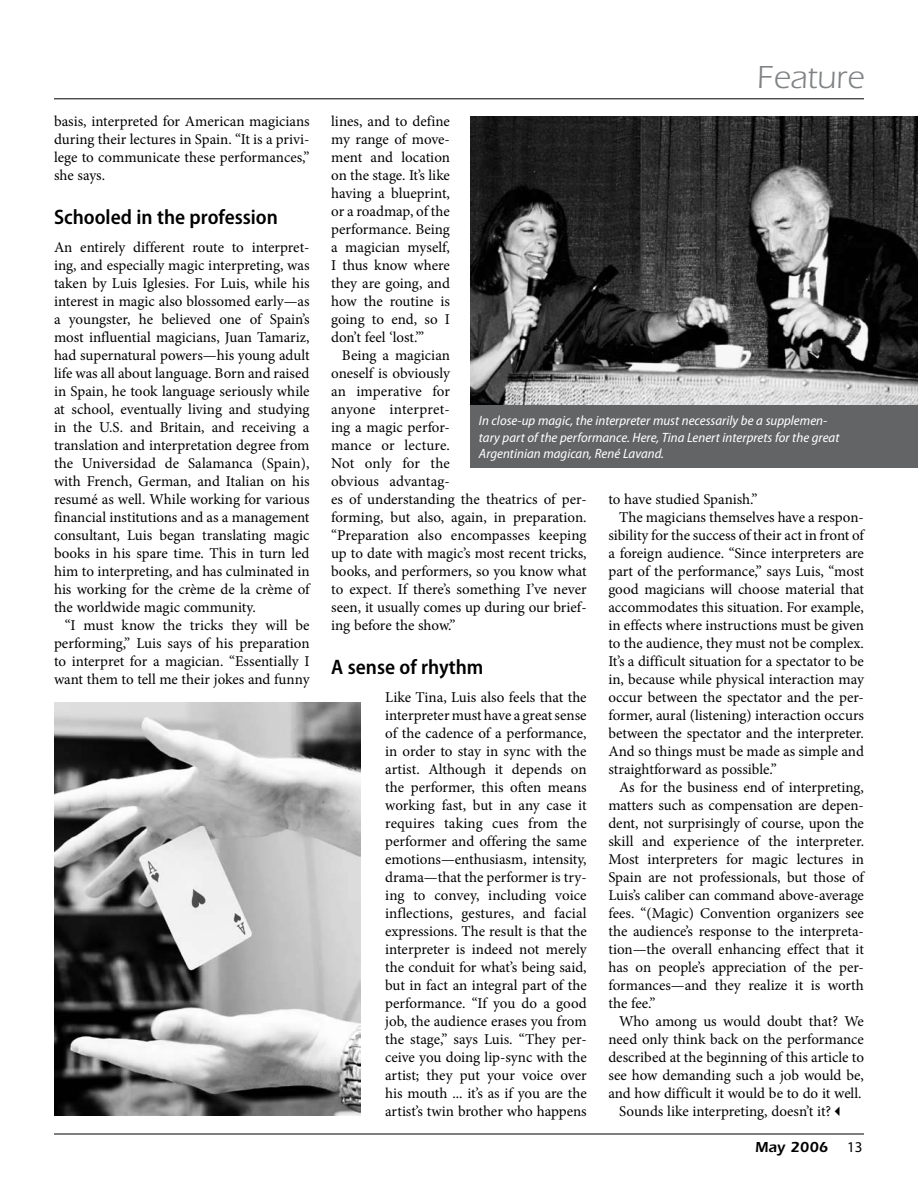
<style>
.page{position:relative;width:918px;height:1188px;background:#fff}
.page>*{position:absolute;margin:0;border:0;box-sizing:border-box;transform-origin:0 0}
.t1{font:33px "Itc Eras";color:#808284}
.t2{font:600 semi-condensed 21px "Myriad Pro";color:#000}
.t3{font:15px/18px "Minion Pro";color:#000;text-align:justify}
.t4{font:600 15px "Itc Eras";color:#000}
.t5{font:italic semi-condensed 13.5px/16.2px "Myriad Pro";color:#fff;scale:1.04 1}
.s1{font-family:"Myriad Pro";font-weight:400}
</style>
<div class="page">
<hr style="left:54px;top:99px;width:810px;height:1px;background:#000">
<hr style="left:54px;top:1134px;width:810px;height:1px;background:#000">
<img style="left:470px;top:116px;width:448px;height:289px">
<div style="left:470px;top:405px;width:448px;height:63px;background:#636466"></div>
<img style="left:54px;top:702px;width:306px;height:414px">
<p class="t3" style="left:54px;top:112px;width:257px">basis, interpreted for American magicians during their lectures in Spain. “It is a privi&shy;lege to communicate these performances,” she says.</p>
<h2 class="t2" style="left:54px;top:205px;width:226px">Schooled in the profession</h2>
<p class="t3" style="left:54px;top:238px;width:257px">An entirely different route to interpret&shy;ing, and especially magic interpreting, was taken by Luis Iglesies. For Luis, while his interest in magic also blossomed early—as a youngster, he believed one of Spain’s most influential magicians, Juan Tamariz, had supernatural powers—his young adult life was all about language. Born and raised in Spain, he took language seriously while at school, eventually living and studying in the U.S. and Britain, and receiving a translation and interpretation degree from the Universidad de Salamanca (Spain), with French, German, and Italian on his resumé as well. While working for various financial institutions and as a management consultant, Luis began translating magic books in his spare time. This in turn led him to interpreting, and has culminated in his working for the crème de la crème of the worldwide magic community.</p>
<p class="t3" style="left:54px;top:616px;width:257px;text-indent:11px">“I must know the tricks they will be performing,” Luis says of his preparation to interpret for a magician. “Essentially I want them to tell me their jokes and funny</p>
<h1 class="t1" style="left:757px;top:59px;width:109px">Feature</h1>
<p class="t3" style="left:331px;top:112px;width:120px">lines, and to define my range of move&shy;ment and location on the stage. It’s like having a blueprint, or a roadmap, of the performance. Being a magician myself, I thus know where they are going, and how the routine is going to end, so I don’t feel ‘lost.’”</p>
<p class="t3" style="left:331px;top:346px;width:257px;text-align:left;text-indent:11px">Being a magician<br>oneself is obviously<br>an imperative for<br>anyone interpret-<br>ing a magic perfor-<br>mance or lecture.<br>Not only for the<br>obvious advantag-<br>es of understanding the theatrics of per&shy;forming, but also, again, in preparation. “Preparation also encompasses keeping up to date with magic’s most recent tricks, books, and performers, so you know what to expect. If there’s something I’ve never seen, it usually comes up during our brief&shy;ing before the show.”</p>
<h2 class="t2" style="left:331px;top:655px;width:154px">A sense of rhythm</h2>
<p class="t3" style="left:385px;top:688px;width:203px">Like Tina, Luis also feels that the interpreter must have a great sense of the cadence of a performance, in order to stay in sync with the artist. Although it depends on the performer, this often means working fast, but in any case it requires taking cues from the performer and offering the same emotions—enthusiasm, intensity, drama—that the performer is try&shy;ing to convey, including voice inflections, gestures, and facial expressions. The result is that the interpreter is indeed not merely the conduit for what’s being said, but in fact an integral part of the performance. “If you do a good job, the audience erases you from the stage,” says Luis. “They per&shy;ceive you doing lip-sync with the artist; they put your voice over his mouth ... it’s as if you are the artist’s twin brother who happens</p>
<p class="t5" style="left:479px;top:413px;width:348px">In close-up magic, the interpreter must necessarily be a supplemen&shy;tary part of the performance. Here, Tina Lenert interprets for the great<br>Argentinian magican, René Lavand.</p>
<p class="t3" style="left:608px;top:490px;width:151px">to have studied Spanish.”</p>
<p class="t3" style="left:619px;top:508px;width:246px">The magicians themselves have a respon-</p>
<p class="t3" style="left:608px;top:526px;width:257px">sibility for the success of their act in front of</p>
<p class="t3" style="left:608px;top:544px;width:257px">a foreign audience. “Since interpreters are</p>
<p class="t3" style="left:608px;top:562px;width:256px">part of the performance,” says Luis, “most</p>
<p class="t3" style="left:608px;top:580px;width:256px">good magicians will choose material that</p>
<p class="t3" style="left:608px;top:598px;width:257px">accommodates this situation. For example,</p>
<p class="t3" style="left:608px;top:616px;width:257px">in effects where instructions must be given</p>
<p class="t3" style="left:608px;top:634px;width:257px">to the audience, they must not be complex.</p>
<p class="t3" style="left:608px;top:652px;width:257px">It’s a difficult situation for a spectator to be</p>
<p class="t3" style="left:608px;top:670px;width:257px">in, because while physical interaction may</p>
<p class="t3" style="left:608px;top:688px;width:257px">occur between the spectator and the per-</p>
<p class="t3" style="left:608px;top:706px;width:257px">former, aural (listening) interaction occurs</p>
<p class="t3" style="left:608px;top:724px;width:257px">between the spectator and the interpreter.</p>
<p class="t3" style="left:608px;top:742px;width:257px">And so things must be made as simple and</p>
<p class="t3" style="left:608px;top:760px;width:170px">straightforward as possible.”</p>
<p class="t3" style="left:619px;top:778px;width:246px">As for the business end of interpreting,</p>
<p class="t3" style="left:608px;top:796px;width:257px">matters such as compensation are depen-</p>
<p class="t3" style="left:608px;top:814px;width:257px">dent, not surprisingly of course, upon the</p>
<p class="t3" style="left:608px;top:832px;width:257px">skill and experience of the interpreter.</p>
<p class="t3" style="left:608px;top:850px;width:257px">Most interpreters for magic lectures in</p>
<p class="t3" style="left:608px;top:868px;width:257px">Spain are not professionals, but those of</p>
<p class="t3" style="left:608px;top:886px;width:257px">Luis’s caliber can command above-average</p>
<p class="t3" style="left:608px;top:904px;width:257px">fees. “(Magic) Convention organizers see</p>
<p class="t3" style="left:608px;top:922px;width:257px">the audience’s response to the interpreta-</p>
<p class="t3" style="left:608px;top:940px;width:256px">tion—the overall enhancing effect that it</p>
<p class="t3" style="left:608px;top:958px;width:257px">has on people’s appreciation of the per-</p>
<p class="t3" style="left:608px;top:976px;width:257px">formances—and they realize it is worth</p>
<p class="t3" style="left:608px;top:994px;width:49px">the fee.”</p>
<p class="t3" style="left:619px;top:1012px;width:246px">Who among us would doubt that? We</p>
<p class="t3" style="left:608px;top:1030px;width:257px">need only think back on the performance</p>
<p class="t3" style="left:608px;top:1048px;width:257px">described at the beginning of this article to</p>
<p class="t3" style="left:608px;top:1066px;width:257px">see how demanding such a job would be,</p>
<p class="t3" style="left:608px;top:1084px;width:255px">and how difficult it would be to do it well.</p>
<p class="t3" style="left:619px;top:1102px;width:229px">Sounds like interpreting, doesn’t it?✓</p>
<p class="t4" style="left:755px;top:1138px;width:109px">May 2006 <span class="s1">13</span></p>
</div>
